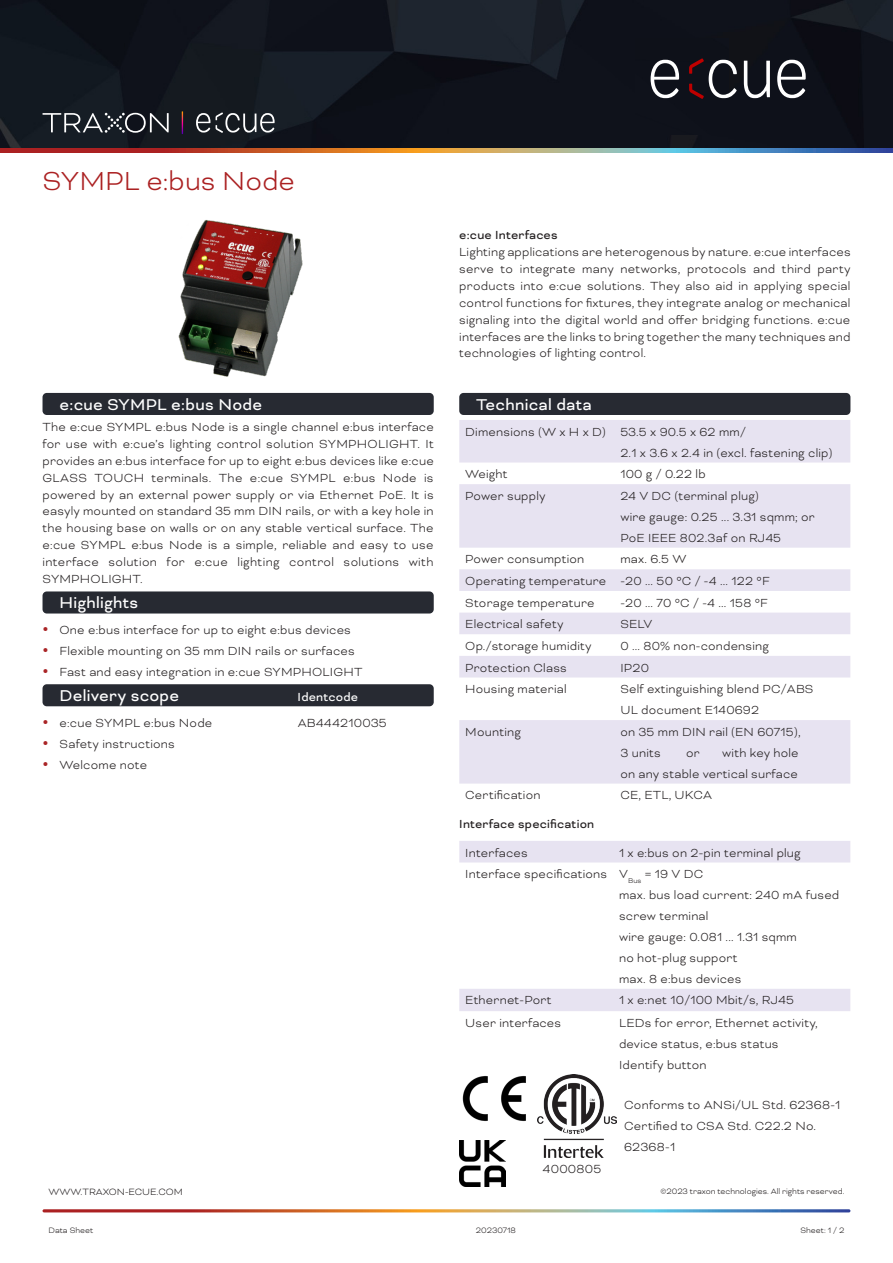
<style>
.page{position:relative;width:893px;height:1263px;background:#fff}
.page>*{position:absolute;margin:0;border:0;box-sizing:border-box;transform-origin:0 0}
.t1{font:300 30px "Bicyclette";color:#ab2122}
.Headline_Black_no_num_Spec{font:18px "Bicyclette";letter-spacing:.015em;color:#fff}
.Text__Introductions_Black_justified{font:300 13.5px/16.8px "Bicyclette";letter-spacing:.015em;color:#231f20}
.Text__Introductions_Black{font:300 13.5px/21px "Bicyclette";letter-spacing:.015em;color:#231f20}
.t2{font:13.5px/28.3px "Bicyclette";letter-spacing:.015em;color:#231f20}
.Headline_Black_no_num_Spec-2{font:13.5px "Bicyclette";letter-spacing:.015em;color:#fff}
.t3{font:300 10.5px "Bicyclette";color:#231f20}
.t4{font:300 9px "Bicyclette";color:#231f20}
.s1{font-weight:300}
</style>
<div class="page">
<div style="left:43px;top:393px;width:391px;height:22px;background:#272a32;border-radius:4px"></div>
<div style="left:43px;top:591px;width:391px;height:22px;background:#272a32;border-radius:4px"></div>
<div style="left:43px;top:684px;width:391px;height:22px;background:#272a32;border-radius:4px"></div>
<div style="left:459px;top:393px;width:391px;height:22px;background:#272a32;border-radius:4px"></div>
<svg style="left:459px;top:420px;width:391px;height:363px;fill:#e7e3f1"></svg>
<svg style="left:459px;top:841px;width:391px;height:170px"></svg>
<img style="left:462px;top:1076px;width:64px;height:45px">
<img style="left:538px;top:1075px;width:79px;height:83px">
<img style="left:459px;top:1140px;width:47px;height:47px">
<img style="left:178px;top:220px;width:125px;height:157px">
<svg style="left:43px;top:1209px;width:807px;height:3px;background:#a88273"></svg>
<img style="left:0;top:0;width:893px;height:149px">
<div style="left:635px;top:39px;width:93px;height:95px;background:#0e111a"></div>
<svg style="left:651px;top:60px;width:28px;height:38px"></svg>
<svg style="left:777px;top:60px;width:29px;height:38px"></svg>
<svg style="left:744px;top:61px;width:26px;height:37px"></svg>
<svg style="left:689px;top:59px;width:48px;height:40px;background:#41353c"></svg>
<svg style="left:43px;top:113px;width:126px;height:20px;background:#454a50"></svg>
<svg style="left:182px;top:111px;width:1px;height:23px"></svg>
<svg style="left:196px;top:113px;width:14px;height:20px"></svg>
<svg style="left:216px;top:112px;width:59px;height:21px"></svg>
<svg style="left:0;top:149px;width:893px;height:3px;background:#9f7564"></svg>
<h1 class="t1" style="left:43px;top:164px;width:254px">SYMPL e:bus Node</h1>
<p class="Headline_Black_no_num_Spec" style="left:60px;top:394px;width:204px">e:cue SYMPL e:bus Node</p>
<p class="Text__Introductions_Black_justified" style="left:43px;top:418px;width:393px;text-align:justify">The e:cue SYMPL e:bus Node is a single channel e:bus interface for use with e:cue’s lighting control solution SYMPHOLIGHT. It provides an e:bus interface for up to eight e:bus devices like e:cue GLASS TOUCH terminals. The e:cue SYMPL e:bus Node is powered by an external power supply or via Ethernet PoE. It is easyly mounted on standard 35 mm DIN rails, or with a key hole in the housing base on walls or on any stable vertical surface. The e:cue SYMPL e:bus Node is a simple, reliable and easy to use interface solution for e:cue lighting control solutions with SYMPHOLIGHT.</p>
<p class="Headline_Black_no_num_Spec" style="left:60px;top:593px;width:80px">Highlights</p>
<p class="Text__Introductions_Black_justified" style="left:60px;top:621px;width:293px">One e:bus interface for up to eight e:bus devices</p>
<p class="Text__Introductions_Black_justified" style="left:60px;top:642px;width:297px">Flexible mounting on 35 mm DIN rails or surfaces</p>
<p class="Text__Introductions_Black_justified" style="left:60px;top:663px;width:304px">Fast and easy integration in e:cue SYMPHOLIGHT</p>
<p class="Headline_Black_no_num_Spec" style="left:60px;top:685px;width:121px">Delivery scope</p>
<p class="Headline_Black_no_num_Spec-2" style="left:298px;top:689px;width:62px">Identcode</p>
<p class="Text__Introductions_Black_justified" style="left:60px;top:714px;width:154px">e:cue SYMPL e:bus Node</p>
<p class="Text__Introductions_Black_justified" style="left:298px;top:714px;width:91px">AB444210035</p>
<p class="Text__Introductions_Black_justified" style="left:60px;top:735px;width:117px">Safety instructions</p>
<p class="Text__Introductions_Black_justified" style="left:60px;top:756px;width:89px">Welcome note</p>
<p class="t2" style="left:459px;top:221px;width:100px">e:cue Interfaces</p>
<p class="Text__Introductions_Black_justified" style="left:459px;top:244px;width:393px;text-align:justify">Lighting applications are heterogenous by nature. e:cue interfaces serve to integrate many networks, protocols and third party products into e:cue solutions. They also aid in applying special control functions for fixtures, they integrate analog or mechanical signaling into the digital world and offer bridging functions. e:cue interfaces are the links to bring together the many techniques and technologies of lighting control.</p>
<p class="Headline_Black_no_num_Spec" style="left:476px;top:394px;width:117px">Technical data</p>
<p class="Text__Introductions_Black_justified" style="left:465px;top:423px;width:282px">Dimensions (W x H x D) 53.5 x 90.5 x 62 mm/</p>
<p class="Text__Introductions_Black_justified" style="left:620px;top:444px;width:214px">2.1 x 3.6 x 2.4 in (excl. fastening clip)</p>
<p class="Text__Introductions_Black_justified" style="left:465px;top:466px;width:44px">Weight</p>
<p class="Text__Introductions_Black_justified" style="left:620px;top:466px;width:87px">100 g / 0.22 lb</p>
<p class="Text__Introductions_Black_justified" style="left:465px;top:487px;width:82px">Power supply</p>
<p class="Text__Introductions_Black_justified" style="left:620px;top:485px;width:196px;line-height:21px">24 V DC (terminal plug)<br>wire gauge: 0.25 ... 3.31 sqmm; or<br>PoE IEEE 802.3af on RJ45</p>
<p class="Text__Introductions_Black_justified" style="left:465px;top:551px;width:121px">Power consumption</p>
<p class="Text__Introductions_Black_justified" style="left:465px;top:548px;width:306px;line-height:21.6px;text-indent:155px">max. 6.5 W<br>Operating temperature -20 ... 50 °C / -4 ... 122 °F<br>Storage temperature</p>
<p class="Text__Introductions_Black_justified" style="left:620px;top:594px;width:149px">-20 ... 70 °C / -4 ... 158 °F</p>
<p class="Text__Introductions_Black_justified" style="left:465px;top:616px;width:100px">Electrical safety</p>
<p class="Text__Introductions_Black_justified" style="left:620px;top:616px;width:33px">SELV</p>
<p class="Text__Introductions_Black_justified" style="left:465px;top:637px;width:128px">Op./storage humidity</p>
<p class="Text__Introductions_Black_justified" style="left:620px;top:637px;width:150px">0 ... 80% non-condensing</p>
<p class="Text__Introductions_Black_justified" style="left:465px;top:659px;width:103px">Protection Class</p>
<p class="Text__Introductions_Black_justified" style="left:620px;top:659px;width:30px">IP20</p>
<p class="Text__Introductions_Black_justified" style="left:465px;top:681px;width:103px">Housing material</p>
<p class="Text__Introductions_Black_justified" style="left:620px;top:678px;width:195px;line-height:21px">Self extinguishing blend PC/ABS<br>UL document E140692</p>
<p class="Text__Introductions_Black_justified" style="left:465px;top:723px;width:57px">Mounting</p>
<p class="Text__Introductions_Black_justified" style="left:620px;top:721px;width:182px;line-height:21px">on 35 mm DIN rail (EN 60715),<br>3 units</p>
<p class="Text__Introductions_Black_justified" style="left:620px;top:742px;width:180px;line-height:21px;text-align:right">with key hole<br>on any stable vertical surface</p>
<p class="Text__Introductions_Black_justified" style="left:686px;top:744px;width:15px">or</p>
<p class="Text__Introductions_Black_justified" style="left:465px;top:787px;width:77px">Certification</p>
<p class="Text__Introductions_Black_justified" style="left:620px;top:787px;width:93px">CE, ETL, UKCA</p>
<p class="t2" style="left:465px;top:810px;width:131px;text-indent:-6px">Interface specification<br><span class="s1">Interfaces</span></p>
<p class="Text__Introductions_Black_justified" style="left:619px;top:844px;width:183px">1 x e:bus on 2-pin terminal plug</p>
<p class="Text__Introductions_Black_justified" style="left:465px;top:866px;width:240px">Interface specifications V<sub>Bus</sub> = 19 V DC</p>
<p class="Text__Introductions_Black_justified" style="left:619px;top:886px;width:222px">max. bus load current: 240 mA fused</p>
<p class="Text__Introductions_Black_justified" style="left:619px;top:907px;width:91px">screw terminal</p>
<p class="Text__Introductions_Black_justified" style="left:619px;top:928px;width:179px">wire gauge: 0.081 ... 1.31 sqmm</p>
<p class="Text__Introductions_Black_justified" style="left:619px;top:949px;width:120px">no hot-plug support</p>
<p class="Text__Introductions_Black_justified" style="left:619px;top:970px;width:124px">max. 8 e:bus devices</p>
<p class="Text__Introductions_Black_justified" style="left:465px;top:992px;width:88px">Ethernet-Port</p>
<p class="Text__Introductions_Black_justified" style="left:619px;top:992px;width:177px">1 x e:net 10/100 Mbit/s, RJ45</p>
<p class="Text__Introductions_Black_justified" style="left:465px;top:1014px;width:97px">User interfaces</p>
<p class="Text__Introductions_Black_justified" style="left:619px;top:1012px;width:200px;line-height:21px">LEDs for error, Ethernet activity, device status, e:bus status<br>Identify button</p>
<p class="Text__Introductions_Black" style="left:624px;top:1094px;width:218px">Conforms to ANSi/UL Std. 62368-1<br>Certified to CSA Std. C22.2 No.<br>62368-1</p>
<p class="Text__Introductions_Black" style="left:543px;top:1158px;width:60px">4000805</p>
<p class="t3" style="left:49px;top:1186px;width:136px">WWW.TRAXON-ECUE.COM</p>
<p class="t4" style="left:660px;top:1186px;width:186px">©2023 traxon technologies. All rights reserved.</p>
<p class="t4" style="left:49px;top:1225px;width:46px">Data Sheet</p>
<p class="t4" style="left:476px;top:1225px;width:42px">20230718</p>
<p class="t4" style="left:800px;top:1225px;width:46px">Sheet: 1 / 2</p>
</div>
